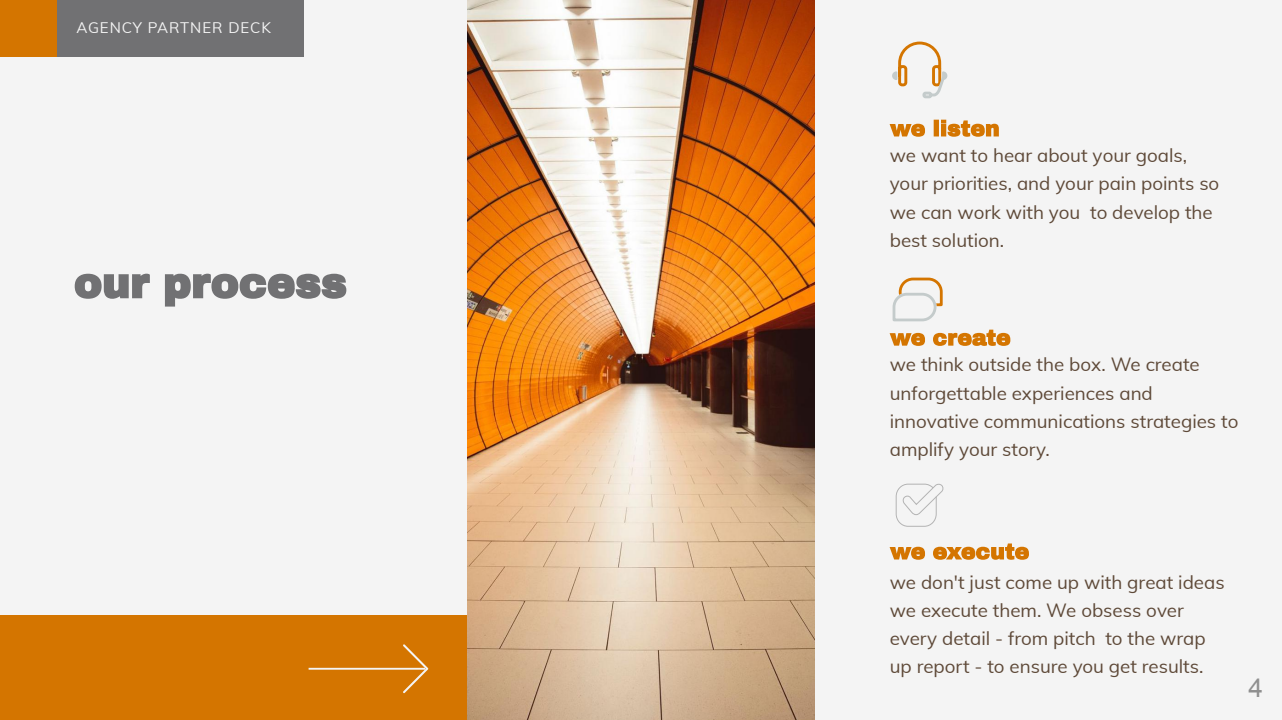
<style>
.page{position:relative;width:1282px;height:720px;background:#fff}
.page>*{position:absolute;margin:0;border:0;box-sizing:border-box;transform-origin:0 0}
.t1{font:26.25px "Arial";color:#8f8f8f}
.t2{font:18.75px/28.1px "Muli";color:#5e4938}
.t3{font:15px "Muli";letter-spacing:.065em;color:#f4f4f4}
</style>
<div class="page">
<div style="left:0;top:0;width:1281px;height:720px;background:#f4f4f4"></div>
<div style="left:0;top:615px;width:473px;height:105px;background:#d47500"></div>
<svg style="left:75px;top:274px;width:271px;height:33px"></svg>
<img style="left:467px;top:0;width:347px;height:720px">
<div style="left:55px;top:0;width:249px;height:56px;background:#717173"></div>
<div style="left:0;top:0;width:56px;height:56px;background:#d47500"></div>
<svg style="left:403px;top:644px;width:25px;height:49px"></svg>
<hr style="left:309px;top:668px;width:115px;height:2px;background:#f4f4f4">
<svg style="left:889px;top:120px;width:109px;height:17px"></svg>
<svg style="left:889px;top:544px;width:139px;height:16px"></svg>
<svg style="left:892px;top:41px;width:56px;height:57px"></svg>
<svg style="left:892px;top:277px;width:51px;height:45px"></svg>
<svg style="left:895px;top:483px;width:48px;height:44px"></svg>
<svg style="left:889px;top:330px;width:121px;height:16px"></svg>
<p class="t3" style="left:76px;top:21px;width:196px">AGENCY PARTNER DECK</p>
<p class="t2" style="left:889px;top:143px;width:331px">we want to hear about your goals, your priorities, and your pain points so we can work with you to develop the best solution.</p>
<p class="t2" style="left:889px;top:352px;width:350px">we think outside the box. We create unforgettable experiences and innovative communications strategies to amplify your story.</p>
<p class="t2" style="left:889px;top:569px;width:336px">we don't just come up with great ideas we execute them. We obsess over every detail - from pitch to the wrap up report - to ensure you get results.</p>
<h1 class="t1" style="left:1248px;top:673px;width:16px">4</h1>
</div>
